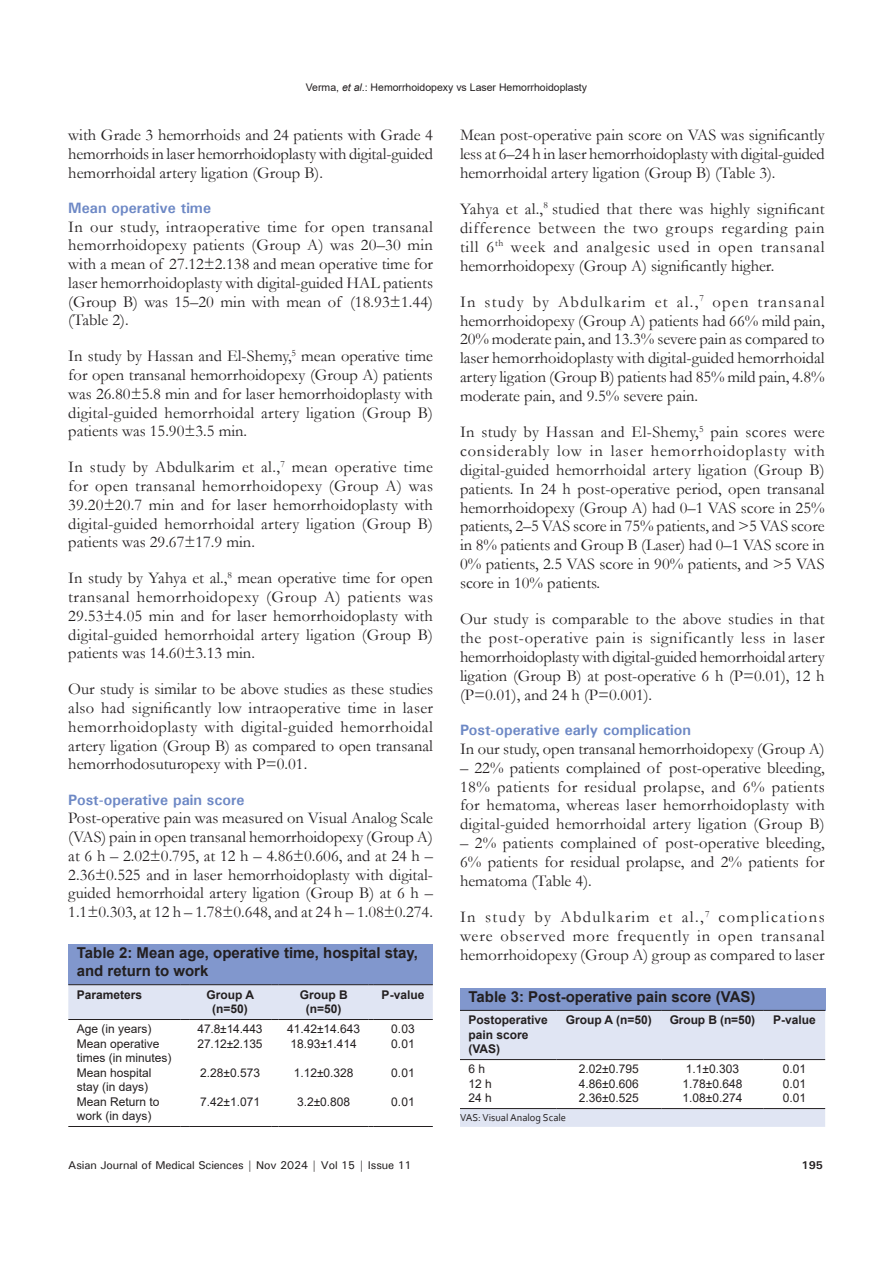
<style>
.page{position:relative;width:893px;height:1263px;background:#fff}
.page>*{position:absolute;margin:0;border:0;box-sizing:border-box;transform-origin:0 0}
.TX{font:16.5px/18.8px "Garamond";color:#231f20;text-align:justify}
.TX-2{font:16.5px/18.9px "Garamond";letter-spacing:.055em;color:#231f20}
.TT{font:700 15px "Helvetica";color:#231f20}
.t1{font:700 15px "Univers";color:#6d88c5}
.TB{font:12px/14.4px "Arial";color:#231f20}
.TCH{font:700 12px/14.4px "Arial";color:#231f20;text-align:center}
.TBL{font:12px/14.4px "Arial";color:#231f20}
.t2{font:500 11.25px "Univers";letter-spacing:-.01em;color:#231f20}
.t3{font:700 11.25px "Univers";color:#231f20}
.t4{font:10.5px "Arial";color:#231f20}
.TFN{font:10.5px "Corbel";color:#231f20}
.s1{font-style:italic}
</style>
<div class="page">
<div style="left:68px;top:944px;width:365px;height:41px;background:#8197cd"></div>
<hr style="left:68px;top:1126px;width:113px;height:1px;background:#231f20">
<hr style="left:189px;top:1126px;width:82px;height:1px;background:#231f20">
<hr style="left:279px;top:1126px;width:90px;height:1px;background:#231f20">
<hr style="left:373px;top:1126px;width:60px;height:1px;background:#231f20">
<svg style="left:68px;top:984px;width:365px;height:36px;background:#d5dae7"></svg>
<hr style="left:373px;top:984px;width:60px;height:1px;background:#231f20">
<div style="left:460px;top:988px;width:365px;height:22px;background:#8197cd"></div>
<svg style="left:460px;top:1011px;width:365px;height:116px"></svg>
<hr style="left:460px;top:1108px;width:96px;height:1px;background:#231f20">
<hr style="left:556px;top:1108px;width:105px;height:1px;background:#231f20">
<hr style="left:661px;top:1108px;width:103px;height:1px;background:#231f20">
<hr style="left:764px;top:1108px;width:61px;height:1px;background:#231f20">
<hr style="left:460px;top:1059px;width:96px;height:1px;background:#231f20">
<hr style="left:556px;top:1059px;width:105px;height:1px;background:#231f20">
<hr style="left:661px;top:1059px;width:103px;height:1px;background:#231f20">
<hr style="left:764px;top:1059px;width:61px;height:1px;background:#231f20">
<hr style="left:460px;top:1010px;width:96px;height:1px;background:#231f20">
<hr style="left:556px;top:1010px;width:105px;height:1px;background:#231f20">
<hr style="left:661px;top:1010px;width:103px;height:1px;background:#231f20">
<hr style="left:764px;top:1010px;width:61px;height:1px;background:#231f20">
<p class="t4" style="left:306px;top:80px;width:283px">Verma, <span class="s1">et al</span>.: Hemorrhoidopexy vs Laser Hemorrhoidoplasty</p>
<p class="TX" style="left:68px;top:125px;width:366px">with Grade 3 hemorrhoids and 24 patients with Grade 4 hemorrhoids in laser hemorrhoidoplasty with digital-guided hemorrhoidal artery ligation (Group B).</p>
<h2 class="t1" style="left:68px;top:198px;width:144px">Mean operative time</h2>
<p class="TX" style="left:68px;top:217px;width:366px">In our study, intraoperative time for open transanal hemorrhoidopexy patients (Group A) was 20–30 min with a mean of 27.12±2.138 and mean operative time for laser hemorrhoidoplasty with digital-guided HAL patients (Group B) was 15–20 min with mean of (18.93±1.44) (Table 2).</p>
<p class="TX" style="left:68px;top:346px;width:366px">In study by Hassan and El-Shemy,<sup>5</sup> mean operative time for open transanal hemorrhoidopexy (Group A) patients was 26.80±5.8 min and for laser hemorrhoidoplasty with digital-guided hemorrhoidal artery ligation (Group B) patients was 15.90±3.5 min.</p>
<p class="TX" style="left:68px;top:457px;width:366px">In study by Abdulkarim et al.,<sup>7</sup> mean operative time for open transanal hemorrhoidopexy (Group A) was 39.20±20.7 min and for laser hemorrhoidoplasty with digital-guided hemorrhoidal artery ligation (Group B) patients was 29.67±17.9 min.</p>
<p class="TX" style="left:68px;top:568px;width:366px">In study by Yahya et al.,<sup>8</sup> mean operative time for open transanal hemorrhoidopexy (Group A) patients was 29.53±4.05 min and for laser hemorrhoidoplasty with digital-guided hemorrhoidal artery ligation (Group B) patients was 14.60±3.13 min.</p>
<p class="TX" style="left:68px;top:679px;width:366px">Our study is similar to be above studies as these studies also had significantly low intraoperative time in laser hemorrhoidoplasty with digital-guided hemorrhoidal artery ligation (Group B) as compared to open transanal hemorrhodosuturopexy with P=0.01.</p>
<h2 class="t1" style="left:68px;top:790px;width:178px">Post-operative pain score</h2>
<p class="TX" style="left:68px;top:808px;width:366px">Post-operative pain was measured on Visual Analog Scale (VAS) pain in open transanal hemorrhoidopexy (Group A) at 6 h – 2.02±0.795, at 12 h – 4.86±0.606, and at 24 h – 2.36±0.525 and in laser hemorrhoidoplasty with digital&shy;guided hemorrhoidal artery ligation (Group B) at 6 h – 1.1±0.303, at 12 h – 1.78±0.648, and at 24 h – 1.08±0.274.</p>
<p class="TX" style="left:460px;top:125px;width:366px">Mean post-operative pain score on VAS was significantly less at 6–24 h in laser hemorrhoidoplasty with digital-guided hemorrhoidal artery ligation (Group B) (Table 3).</p>
<p class="TX" style="left:460px;top:199px;width:366px">Yahya et al.,<sup>8</sup> studied that there was highly significant difference between the two groups regarding pain till 6<sup>th</sup> week and analgesic used in open transanal hemorrhoidopexy (Group A) significantly higher.</p>
<p class="TX" style="left:460px;top:292px;width:366px">In study by Abdulkarim et al.,<sup>7</sup> open transanal hemorrhoidopexy (Group A) patients had 66% mild pain, 20% moderate pain, and 13.3% severe pain as compared to laser hemorrhoidoplasty with digital-guided hemorrhoidal artery ligation (Group B) patients had 85% mild pain, 4.8% moderate pain, and 9.5% severe pain.</p>
<p class="TX" style="left:460px;top:422px;width:366px">In study by Hassan and El-Shemy,<sup>5</sup> pain scores were considerably low in laser hemorrhoidoplasty with digital-guided hemorrhoidal artery ligation (Group B) patients. In 24 h post-operative period, open transanal hemorrhoidopexy (Group A) had 0–1 VAS score in 25% patients, 2–5 VAS score in 75% patients, and &gt;5 VAS score in 8% patients and Group B (Laser) had 0–1 VAS score in 0% patients, 2.5 VAS score in 90% patients, and &gt;5 VAS score in 10% patients.</p>
<p class="TX" style="left:460px;top:609px;width:366px">Our study is comparable to the above studies in that the post-operative pain is significantly less in laser hemorrhoidoplasty with digital-guided hemorrhoidal artery ligation (Group B) at post-operative 6 h (P=0.01), 12 h (P=0.01), and 24 h (P=0.001).</p>
<h2 class="t1" style="left:460px;top:721px;width:233px">Post-operative early complication</h2>
<p class="TX" style="left:460px;top:739px;width:366px">In our study, open transanal hemorrhoidopexy (Group A)</p>
<p class="TX" style="left:460px;top:758px;width:366px">– 22% patients complained of post-operative bleeding, 18% patients for residual prolapse, and 6% patients for hematoma, whereas laser hemorrhoidoplasty with digital-guided hemorrhoidal artery ligation (Group B)</p>
<p class="TX" style="left:460px;top:833px;width:366px">– 2% patients complained of post-operative bleeding, 6% patients for residual prolapse, and 2% patients for hematoma (Table 4).</p>
<p class="TX-2" style="left:460px;top:907px;width:366px">In study by Abdulkarim et al.,<sup>7</sup> complications were observed more frequently in open transanal</p>
<p class="TT" style="left:77px;top:942px;width:343px">Table 2: Mean age, operative time, hospital stay,</p>
<p class="TX" style="left:460px;top:945px;width:366px">hemorrhoidopexy (Group A) group as compared to laser</p>
<p class="TT" style="left:77px;top:960px;width:133px">and return to work</p>
<p class="TCH" style="left:77px;top:987px;width:67px">Parameters</p>
<p class="TCH" style="left:207px;top:987px;width:49px">Group A (n=50)</p>
<p class="TCH" style="left:300px;top:987px;width:49px">Group B (n=50)</p>
<p class="TCH" style="left:382px;top:987px;width:44px">P‑value</p>
<p class="TB" style="left:77px;top:1021px;width:76px">Age (in years)</p>
<p class="TB" style="left:198px;top:1021px;width:67px">47.8±14.443</p>
<p class="TB" style="left:287px;top:1021px;width:75px">41.42±14.643</p>
<p class="TB" style="left:391px;top:1021px;width:25px">0.03</p>
<p class="TB" style="left:77px;top:1036px;width:96px">Mean operative times (in minutes)</p>
<p class="TB" style="left:198px;top:1036px;width:67px">27.12±2.135</p>
<p class="TB" style="left:290px;top:1036px;width:68px">18.93±1.414</p>
<p class="TB" style="left:391px;top:1036px;width:25px">0.01</p>
<p class="TB" style="left:77px;top:1065px;width:76px">Mean hospital stay (in days)</p>
<p class="TB" style="left:200px;top:1065px;width:61px">2.28±0.573</p>
<p class="TB" style="left:294px;top:1065px;width:61px">1.12±0.328</p>
<p class="TB" style="left:391px;top:1065px;width:25px">0.01</p>
<p class="TBL" style="left:77px;top:1094px;width:84px">Mean Return to work (in days)</p>
<p class="TBL" style="left:200px;top:1094px;width:61px">7.42±1.071</p>
<p class="TBL" style="left:297px;top:1094px;width:55px">3.2±0.808</p>
<p class="TBL" style="left:391px;top:1094px;width:25px">0.01</p>
<p class="TT" style="left:468px;top:986px;width:289px">Table 3: Post‑operative pain score (VAS)</p>
<p class="TCH" style="left:468px;top:1013px;width:81px;text-align:left">Postoperative pain score (VAS)</p>
<p class="TCH" style="left:566px;top:1013px;width:88px">Group A (n=50)</p>
<p class="TCH" style="left:670px;top:1013px;width:87px">Group B (n=50)</p>
<p class="TCH" style="left:773px;top:1013px;width:44px">P‑value</p>
<p class="TB" style="left:468px;top:1061px;width:18px">6 h</p>
<p class="TB" style="left:579px;top:1061px;width:61px">2.02±0.795</p>
<p class="TB" style="left:686px;top:1061px;width:55px">1.1±0.303</p>
<p class="TB" style="left:783px;top:1061px;width:25px">0.01</p>
<p class="TB" style="left:468px;top:1076px;width:25px">12 h</p>
<p class="TB" style="left:579px;top:1076px;width:61px">4.86±0.606</p>
<p class="TB" style="left:682px;top:1076px;width:61px">1.78±0.648</p>
<p class="TB" style="left:783px;top:1076px;width:25px">0.01</p>
<p class="TBL" style="left:468px;top:1091px;width:25px">24 h</p>
<p class="TBL" style="left:579px;top:1091px;width:61px">2.36±0.525</p>
<p class="TBL" style="left:682px;top:1091px;width:61px">1.08±0.274</p>
<p class="TBL" style="left:783px;top:1091px;width:25px">0.01</p>
<p class="TFN" style="left:460px;top:1111px;width:108px">VAS: Visual Analog Scale</p>
<p class="t2" style="left:68px;top:1157px;width:345px">Asian Journal of Medical Sciences | Nov 2024 | Vol 15 | Issue 11</p>
<p class="t3" style="left:802px;top:1158px;width:23px">195</p>
</div>
